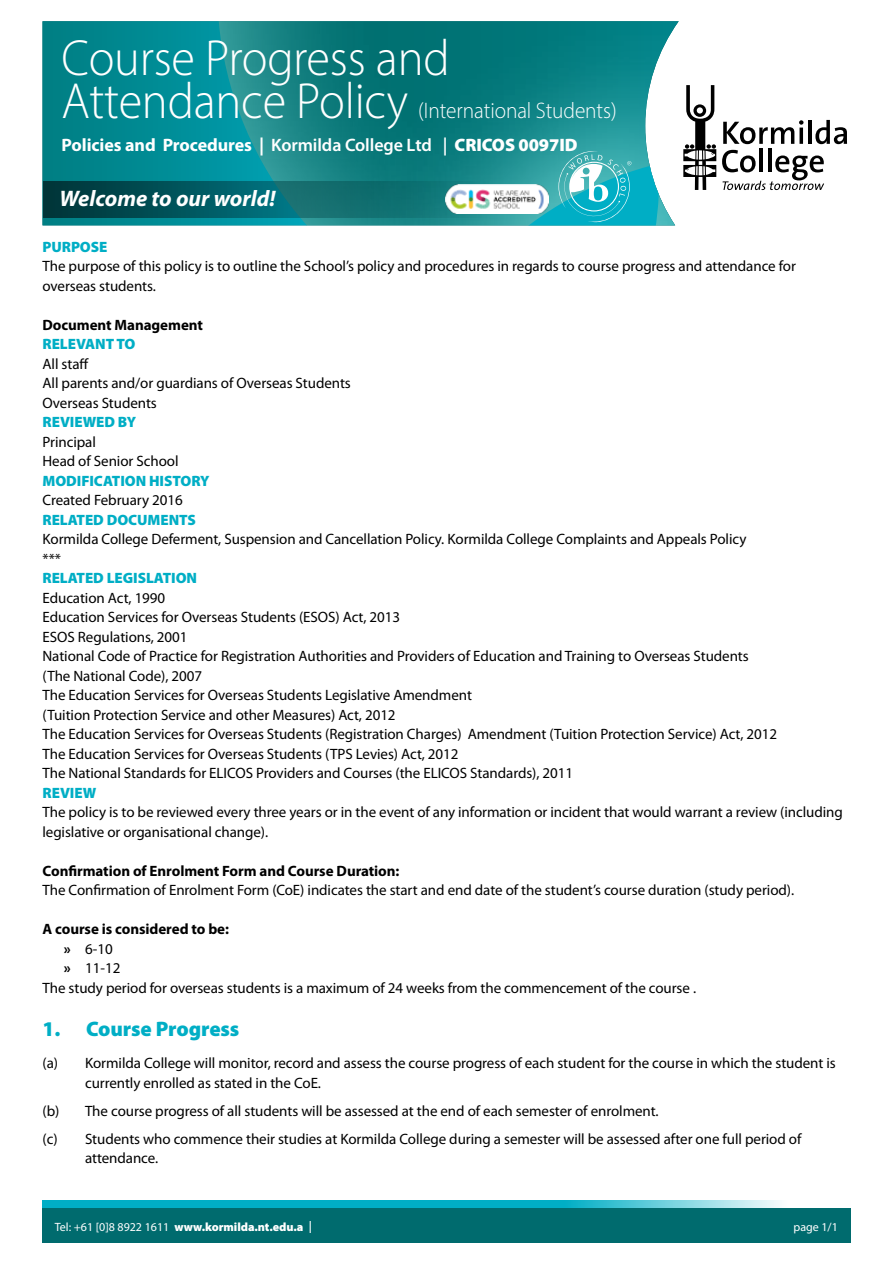
<style>
.page{position:relative;width:893px;height:1263px;background:#fff}
.page>*{position:absolute;margin:0;border:0;box-sizing:border-box;transform-origin:0 0}
.t1{font:300 51px/43.5px "Myriad Pro";letter-spacing:-.005em;color:#fff;scale:.95 1}
.t2{font:300 22.5px "Myriad Pro";letter-spacing:-.005em;color:#fff;scale:.95 1}
.t3{font:italic 700 22.5px "Myriad Pro";color:#fff}
.t4{font:900 21px "Myriad Pro";letter-spacing:-.005em;color:#00aec5}
.t5{font:700 18px "Myriad Pro";letter-spacing:-.005em;color:#fff}
.t6{font:15px/19.5px "Myriad Pro";letter-spacing:-.005em;color:#000}
.t7{font:700 15px "Myriad Pro";letter-spacing:-.005em;color:#000}
.t8{font:900 15px "Myriad Pro";letter-spacing:-.005em;color:#00aec5}
.t9{font:900 12px "Myriad Pro";letter-spacing:-.005em;color:#fff}
.t10{font:12px "Myriad Pro";color:#fff}
.s1{font-weight:600}
.s2{font-weight:900}
.s3{font-weight:700}
.s4{font-weight:400}
</style>
<div class="page">
<svg style="left:42px;top:1200px;width:739px;height:8px;background:#23b9cd"></svg>
<div style="left:42px;top:1208px;width:808px;height:34px;background:#006b6e"></div>
<div style="left:216px;top:21px;width:463px;height:204px;background:#86d0cc;opacity:.75"></div>
<svg style="left:43px;top:21px;width:264px;height:204px;background:#088a91"></svg>
<div style="left:343px;top:21px;width:336px;height:204px;background:#86d0cc;opacity:.9"></div>
<svg style="left:723px;top:120px;width:80px;height:24px"></svg>
<svg style="left:799px;top:128px;width:4px;height:16px"></svg>
<hr style="left:808px;top:120px;width:4px;height:24px;background:#000">
<svg style="left:815px;top:120px;width:32px;height:24px"></svg>
<hr style="left:759px;top:148px;width:4px;height:24px;background:#000">
<hr style="left:768px;top:148px;width:3px;height:24px;background:#000">
<svg style="left:683px;top:85px;width:33px;height:105px"></svg>
<svg style="left:722px;top:150px;width:102px;height:40px"></svg>
<svg style="left:43px;top:181px;width:445px;height:36px;background:#085f63"></svg>
<svg style="left:495px;top:151px;width:164px;height:74px;background:#3ab4bd"></svg>
<img style="left:445px;top:184px;width:103px;height:29px">
<h1 class="t1" style="left:62px;top:35px;width:410px">Course Progress and<br>Attendance Policy</h1>
<h2 class="t2" style="left:418px;top:97px;width:210px">(International Students)</h2>
<p class="t5" style="left:62px;top:133px;width:517px">Policies and Procedures | <span class="s1">Kormilda College Ltd |</span> <span class="s2">CRICOS 0097ID</span></p>
<h2 class="t3" style="left:60px;top:184px;width:217px">Welcome to our world!</h2>
<p class="t8" style="left:43px;top:236px;width:66px">PURPOSE</p>
<p class="t6" style="left:43px;top:256px;width:755px">The purpose of this policy is to outline the School’s policy and procedures in regards to course progress and attendance for overseas students.</p>
<p class="t7" style="left:43px;top:315px;width:162px">Document Management</p>
<p class="t8" style="left:43px;top:334px;width:95px">RELEVANT TO</p>
<p class="t6" style="left:43px;top:353px;width:310px">All staff<br>All parents and/or guardians of Overseas Students<br>Overseas Students</p>
<p class="t8" style="left:43px;top:412px;width:95px">REVIEWED BY</p>
<p class="t6" style="left:43px;top:431px;width:138px">Principal<br>Head of Senior School</p>
<p class="t8" style="left:43px;top:470px;width:169px">MODIFICATION HISTORY</p>
<p class="t6" style="left:43px;top:490px;width:142px">Created February 2016</p>
<p class="t8" style="left:43px;top:509px;width:155px">RELATED DOCUMENTS</p>
<p class="t6" style="left:43px;top:529px;width:705px">Kormilda College Deferment, Suspension and Cancellation Policy. Kormilda College Complaints and Appeals Policy ***</p>
<p class="t8" style="left:43px;top:568px;width:156px">RELATED LEGISLATION</p>
<p class="t6" style="left:43px;top:587px;width:736px">Education Act, 1990<br>Education Services for Overseas Students (ESOS) Act, 2013<br>ESOS Regulations, 2001<br>National Code of Practice for Registration Authorities and Providers of Education and Training to Overseas Students (The National Code), 2007<br>The Education Services for Overseas Students Legislative Amendment<br>(Tuition Protection Service and other Measures) Act, 2012<br>The Education Services for Overseas Students (Registration Charges) Amendment (Tuition Protection Service) Act, 2012<br>The Education Services for Overseas Students (TPS Levies) Act, 2012<br>The National Standards for ELICOS Providers and Courses (the ELICOS Standards), 2011</p>
<p class="t8" style="left:43px;top:782px;width:55px">REVIEW</p>
<p class="t6" style="left:43px;top:802px;width:802px">The policy is to be reviewed every three years or in the event of any information or incident that would warrant a review (including legislative or organisational change).</p>
<p class="t7" style="left:43px;top:861px;width:358px">Confirmation of Enrolment Form and Course Duration:</p>
<p class="t6" style="left:43px;top:880px;width:753px">The Confirmation of Enrolment Form (CoE) indicates the start and end date of the student’s course duration (study period).</p>
<p class="t7" style="left:43px;top:919px;width:188px">A course is considered to be:</p>
<p class="t6" style="left:64px;top:938px;width:50px"><span class="s3">»</span> 6‐10</p>
<p class="t6" style="left:64px;top:958px;width:58px"><span class="s3">»</span> 11‐12</p>
<p class="t6" style="left:43px;top:977px;width:655px">The study period for overseas students is a maximum of 24 weeks from the commencement of the course .</p>
<h3 class="t4" style="left:43px;top:1015px;width:198px">1. Course Progress</h3>
<p class="t6" style="left:85px;top:1053px;width:752px;text-indent:-43px">(a) Kormilda College will monitor, record and assess the course progress of each student for the course in which the student is currently enrolled as stated in the CoE.</p>
<p class="t6" style="left:43px;top:1096px;width:760px;line-height:28px">(b) The course progress of all students will be assessed at the end of each semester of enrolment.<br>(c) Students who commence their studies at Kormilda College during a semester will be assessed after one full period of</p>
<p class="t6" style="left:85px;top:1148px;width:75px">attendance.</p>
<p class="t9" style="left:55px;top:1219px;width:259px"><span class="s4">Tel: +61 [0]8 8922 1611</span> www.kormilda.nt.edu.a <span class="s1">|</span></p>
<p class="t10" style="left:794px;top:1220px;width:46px">page 1/1</p>
</div>
